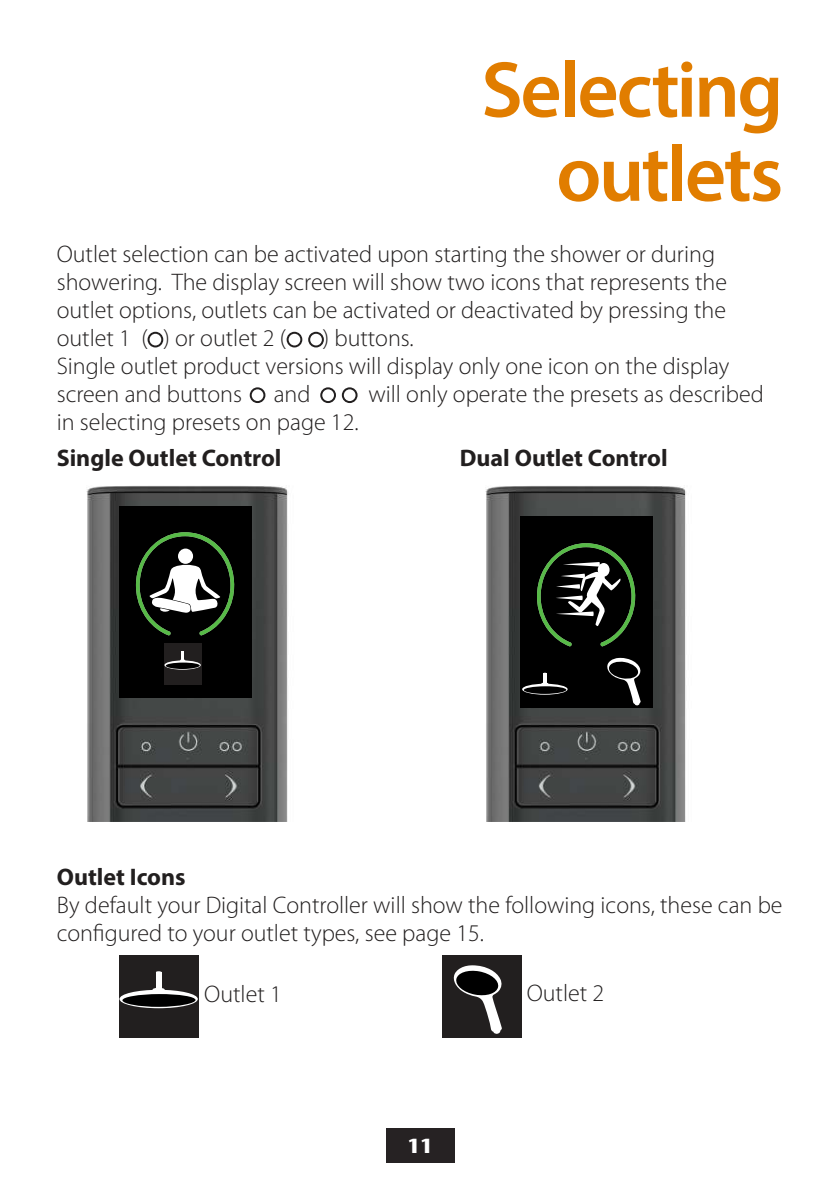
<style>
.page{position:relative;width:840px;height:1191px;background:#fff}
.page>*{position:absolute;margin:0;border:0;box-sizing:border-box;transform-origin:0 0}
.t1{font:600 80px/84px "Myriad Pro";letter-spacing:-.03em;color:#e17d00;text-align:right}
.t2{font:300 24px/28px "Myriad Pro";color:#221f1f}
.t3{font:700 24px "Myriad Pro";color:#221f1f}
.t4{font:700 20px "Stone Sans Std";color:#fff}
</style>
<div class="page">
<div style="left:386px;top:1128px;width:68px;height:34px;background:#262223"></div>
<svg style="left:147px;top:332px;width:16px;height:15px"></svg>
<svg style="left:286px;top:332px;width:16px;height:15px"></svg>
<svg style="left:308px;top:332px;width:16px;height:15px"></svg>
<svg style="left:249px;top:387px;width:16px;height:16px"></svg>
<svg style="left:320px;top:387px;width:37px;height:16px"></svg>
<img style="left:86px;top:486px;width:202px;height:336px">
<div style="left:119px;top:506px;width:132px;height:191px;background:#000"></div>
<div style="left:164px;top:643px;width:37px;height:41px;background:#221f1f"></div>
<svg style="left:164px;top:660px;width:37px;height:9px"></svg>
<div style="left:166px;top:662px;width:34px;height:7px;background:#000;border-radius:50%"></div>
<svg style="left:180px;top:651px;width:5px;height:10px"></svg>
<svg style="left:136px;top:532px;width:98px;height:103px"></svg>
<div style="left:178px;top:548px;width:15px;height:16px;background:#fff;border-radius:50%"></div>
<img style="left:485px;top:486px;width:201px;height:336px">
<div style="left:519px;top:517px;width:133px;height:191px;background:#000"></div>
<svg style="left:537px;top:543px;width:98px;height:103px"></svg>
<svg style="left:522px;top:683px;width:45px;height:11px"></svg>
<div style="left:523px;top:686px;width:43px;height:8px;background:#000;border-radius:50%"></div>
<svg style="left:541px;top:672px;width:7px;height:13px"></svg>
<svg style="left:607px;top:658px;width:33px;height:47px"></svg>
<div style="left:119px;top:955px;width:79px;height:83px;background:#221f1f"></div>
<svg style="left:119px;top:989px;width:79px;height:19px"></svg>
<div style="left:122px;top:994px;width:73px;height:13px;background:#000;border-radius:50%"></div>
<svg style="left:152px;top:987px;width:13px;height:4px"></svg>
<div style="left:156px;top:972px;width:5px;height:18px;background:#fff"></div>
<div style="left:442px;top:955px;width:80px;height:83px;background:#221f1f"></div>
<svg style="left:453px;top:965px;width:49px;height:69px"></svg>
<h1 class="t1" style="left:481px;top:55px;width:303px">Selecting outlets</h1>
<p class="t2" style="left:57px;top:242px;width:671px">Outlet selection can be activated upon starting the shower or during showering. The display screen will show two icons that represents the outlet options, outlets can be activated or deactivated by pressing the outlet 1 ( ) or outlet 2 (</p>
<p class="t2" style="left:57px;top:326px;width:673px;text-indent:266px">) buttons.<br>Single outlet product versions will display only one icon on the display screen and buttons</p>
<p class="t2" style="left:273px;top:382px;width:38px">and</p>
<p class="t2" style="left:368px;top:382px;width:396px">will only operate the presets as described</p>
<p class="t2" style="left:57px;top:410px;width:303px">in selecting presets on page 12.</p>
<p class="t3" style="left:57px;top:449px;width:226px">Single Outlet Control</p>
<p class="t3" style="left:459px;top:449px;width:209px">Dual Outlet Control</p>
<p class="t3" style="left:57px;top:868px;width:130px">Outlet Icons</p>
<p class="t2" style="left:57px;top:893px;width:727px">By default your Digital Controller will show the following icons, these can be configured to your outlet types, see page 15.</p>
<p class="t2" style="left:204px;top:981px;width:79px">Outlet 1</p>
<p class="t2" style="left:526px;top:981px;width:79px">Outlet 2</p>
<p class="t4" style="left:407px;top:1134px;width:27px">11</p>
</div>
